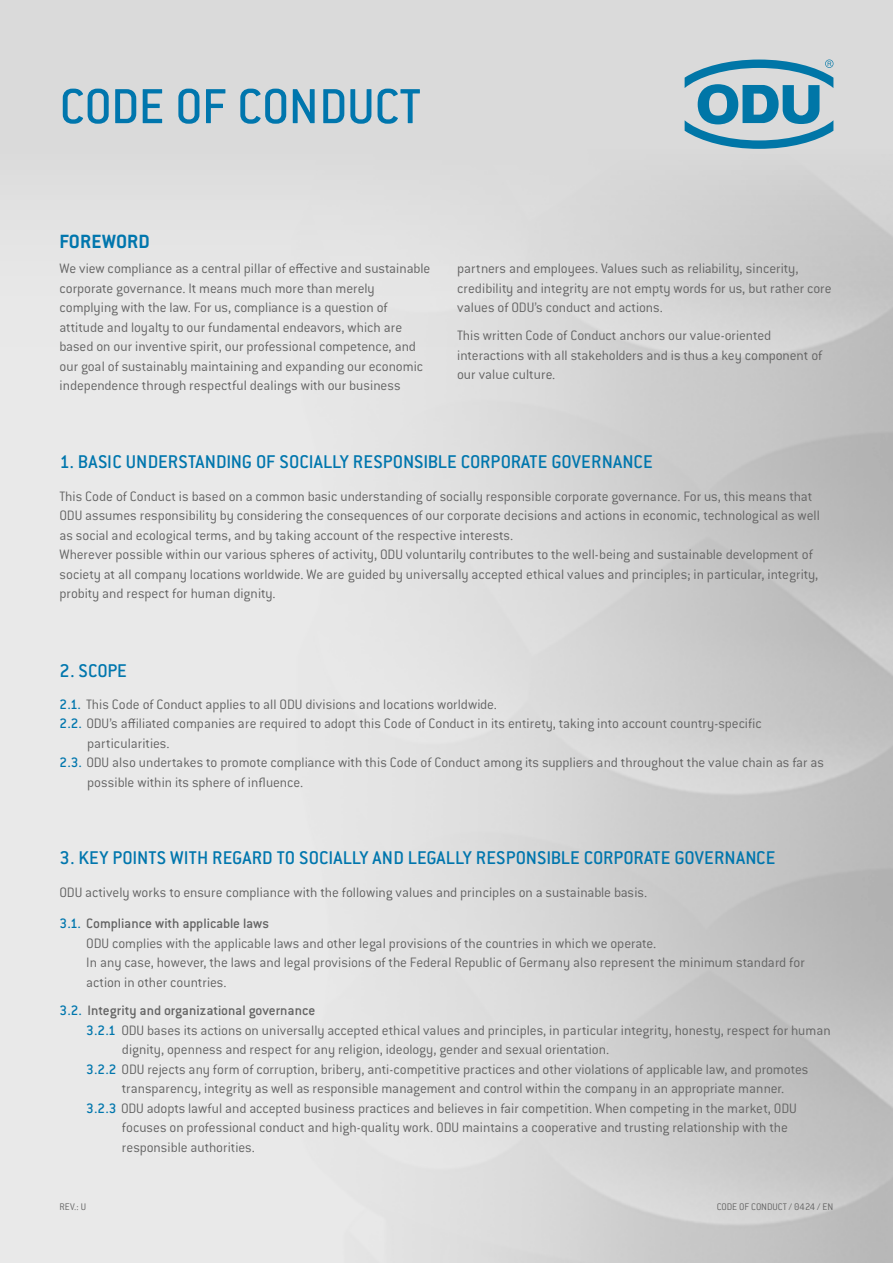
<style>
.page{position:relative;width:893px;height:1263px;background:#fff}
.page>*{position:absolute;margin:0;border:0;box-sizing:border-box;transform-origin:0 0}
.t1{font:500 54px "Conduit ITC Pro";letter-spacing:-.005em;color:#0076ad}
.t2{font:700 21px "ITC Conduitfor ODU";letter-spacing:.01em;color:#0076ad}
.t3{font:500 20.25px "Conduit ITC Pro";letter-spacing:.01em;color:#0076ad}
.t4{font:300 15px/19.5px "Conduit ITC Pro";letter-spacing:-.005em;color:#646464}
.t5{font:500 15px "Conduit ITC Pro";letter-spacing:-.005em;color:#646464}
.t6{font:300 10.5px "ITC Conduitfor ODU";letter-spacing:-.005em;color:#646464}
.s1{font-weight:500;color:#0076ad}
.s2{font-weight:500}
.s3{color:#0076ad}
</style>
<div class="page">
<svg style="left:685px;top:60px;width:148px;height:89px;background:#7eb0c4"></svg>
<h1 class="t1" style="left:60px;top:76px;width:363px">CODE OF CONDUCT</h1>
<h2 class="t2" style="left:60px;top:229px;width:92px">FOREWORD</h2>
<p class="t4" style="left:60px;top:259px;width:372px">We view compliance as a central pillar of effective and sustainable corporate governance. It means much more than merely complying with the law. For us, compliance is a question of attitude and loyalty to our fundamental endeavors, which are based on our inventive spirit, our professional competence, and our goal of sustainably maintaining and expanding our economic independence through respectful dealings with our business</p>
<p class="t4" style="left:457px;top:259px;width:376px">partners and employees. Values such as reliability, sincerity, credibility and integrity are not empty words for us, but rather core values of ODU’s conduct and actions.</p>
<p class="t4" style="left:457px;top:326px;width:367px">This written Code of Conduct anchors our value-oriented interactions with all stakeholders and is thus a key component of our value culture.</p>
<h3 class="t3" style="left:60px;top:450px;width:595px">1. BASIC UNDERSTANDING OF SOCIALLY RESPONSIBLE CORPORATE GOVERNANCE</h3>
<p class="t4" style="left:60px;top:486px;width:762px">This Code of Conduct is based on a common basic understanding of socially responsible corporate governance. For us, this means that ODU assumes responsibility by considering the consequences of our corporate decisions and actions in economic, technological as well as social and ecological terms, and by taking account of the respective interests.<br>Wherever possible within our various spheres of activity, ODU voluntarily contributes to the well-being and sustainable development of society at all company locations worldwide. We are guided by universally accepted ethical values and principles; in particular, integrity, probity and respect for human dignity.</p>
<h3 class="t3" style="left:60px;top:659px;width:69px">2. SCOPE</h3>
<p class="t4" style="left:60px;top:695px;width:439px"><span class="s1">2.1.</span> This Code of Conduct applies to all ODU divisions and locations worldwide.</p>
<p class="t4" style="left:60px;top:714px;width:704px"><span class="s1">2.2.</span> ODU’s affiliated companies are required to adopt this Code of Conduct in its entirety, taking into account country-specific</p>
<p class="t4" style="left:87px;top:734px;width:84px">particularities.</p>
<p class="t4" style="left:60px;top:753px;width:766px"><span class="s1">2.3.</span> ODU also undertakes to promote compliance with this Code of Conduct among its suppliers and throughout the value chain as far as</p>
<p class="t4" style="left:87px;top:773px;width:218px">possible within its sphere of influence.</p>
<h3 class="t3" style="left:60px;top:847px;width:718px">3. KEY POINTS WITH REGARD TO SOCIALLY AND LEGALLY RESPONSIBLE CORPORATE GOVERNANCE</h3>
<p class="t4" style="left:60px;top:876px;width:589px;line-height:31.5px">ODU actively works to ensure compliance with the following values and principles on a sustainable basis.<br><span class="s1">3.1.</span> <span class="s2">Compliance with applicable laws</span></p>
<p class="t4" style="left:86px;top:933px;width:720px">ODU complies with the applicable laws and other legal provisions of the countries in which we operate.<br>In any case, however, the laws and legal provisions of the Federal Republic of Germany also represent the minimum standard for action in other countries.</p>
<p class="t5" style="left:60px;top:1002px;width:257px"><span class="s3">3.2.</span> Integrity and organizational governance</p>
<p class="t4" style="left:86px;top:1020px;width:746px"><span class="s1">3.2.1</span> ODU bases its actions on universally accepted ethical values and principles, in particular integrity, honesty, respect for human</p>
<p class="t4" style="left:122px;top:1040px;width:489px">dignity, openness and respect for any religion, ideology, gender and sexual orientation.</p>
<p class="t4" style="left:86px;top:1059px;width:724px"><span class="s1">3.2.2</span> ODU rejects any form of corruption, bribery, anti-competitive practices and other violations of applicable law, and promotes</p>
<p class="t4" style="left:122px;top:1079px;width:664px">transparency, integrity as well as responsible management and control within the company in an appropriate manner.</p>
<p class="t4" style="left:86px;top:1098px;width:712px"><span class="s1">3.2.3</span> ODU adopts lawful and accepted business practices and believes in fair competition. When competing in the market, ODU</p>
<p class="t4" style="left:122px;top:1118px;width:668px">focuses on professional conduct and high-quality work. ODU maintains a cooperative and trusting relationship with the</p>
<p class="t4" style="left:122px;top:1137px;width:135px">responsible authorities.</p>
<p class="t6" style="left:60px;top:1201px;width:28px">REV.: U</p>
<p class="t6" style="left:717px;top:1201px;width:118px">CODE OF CONDUCT / 0424 / EN</p>
</div>
